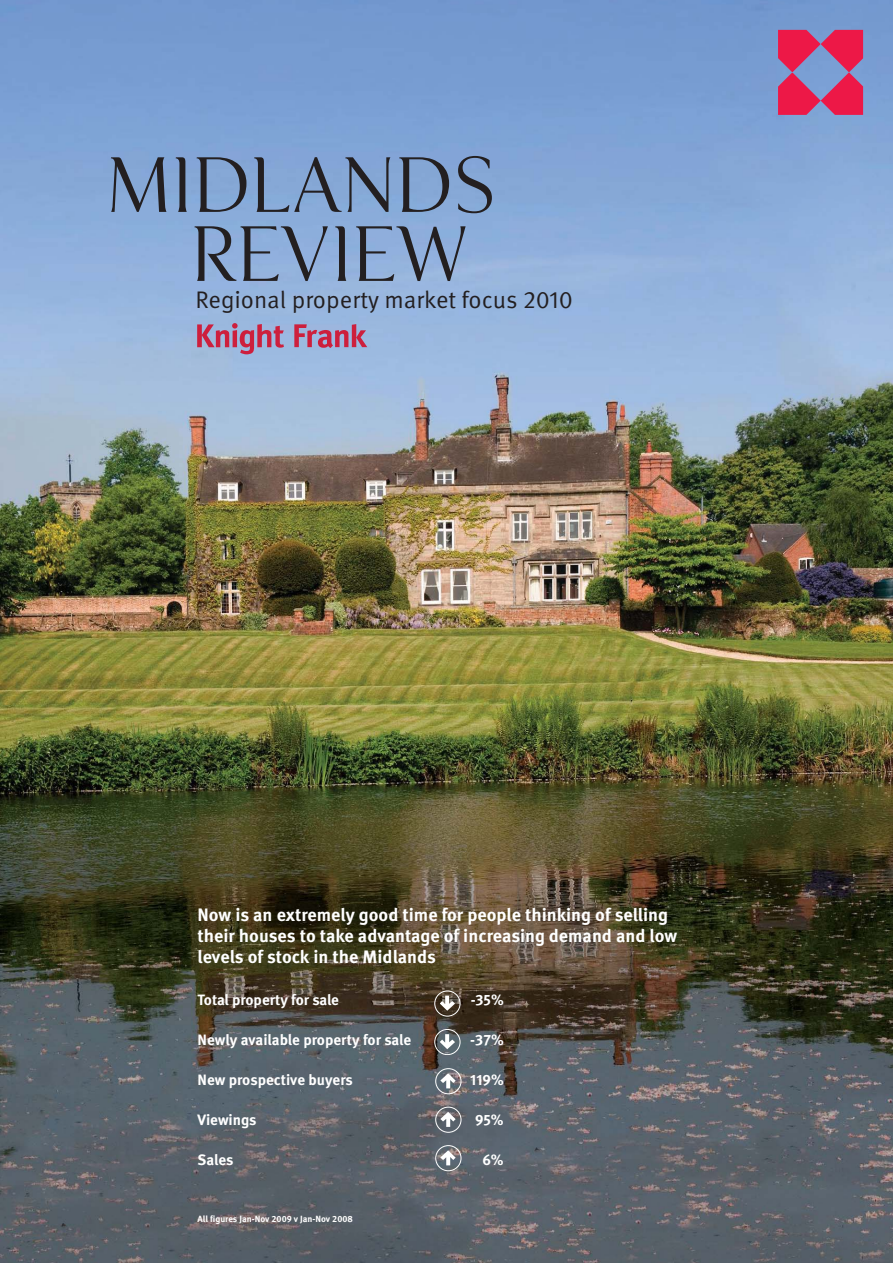
<style>
.page{position:relative;width:893px;height:1263px;background:#fff}
.page>*{position:absolute;margin:0;border:0;box-sizing:border-box;transform-origin:0 0}
.t1{font:69px/69px "KF Display";color:#231f20}
.t2{font:24px "KF Meta OT";color:#231f20}
.t3{font:700 18px/21px "KF Meta OT";color:#fff}
.t4{font:700 15px "KF Meta OT";color:#fff}
.t5{font:700 9px "KF Meta OT";color:#fff}
</style>
<div class="page">
<img style="left:0;top:0;width:892px;height:1263px">
<svg style="left:778px;top:30px;width:85px;height:85px;background:#c64575"></svg>
<div style="left:434px;top:991px;width:26px;height:25px;border:1px solid #fff;border-radius:50%"></div>
<svg style="left:440px;top:996px;width:15px;height:15px"></svg>
<div style="left:434px;top:1029px;width:26px;height:26px;border:1px solid #fff;border-radius:50%"></div>
<svg style="left:440px;top:1034px;width:15px;height:15px"></svg>
<div style="left:435px;top:1068px;width:26px;height:26px;border:1px solid #fff;border-radius:50%"></div>
<svg style="left:440px;top:1073px;width:16px;height:15px"></svg>
<div style="left:435px;top:1107px;width:26px;height:26px;border:1px solid #fff;border-radius:50%"></div>
<svg style="left:440px;top:1112px;width:16px;height:15px"></svg>
<div style="left:435px;top:1145px;width:26px;height:26px;border:1px solid #fff;border-radius:50%"></div>
<svg style="left:440px;top:1150px;width:16px;height:15px"></svg>
<svg style="left:197px;top:323px;width:170px;height:31px;background:#ac84a8"></svg>
<h1 class="t1" style="left:191px;top:154px;width:307px;text-indent:-85px">MIDLANDS<br>REVIEW</h1>
<h2 class="t2" style="left:195px;top:290px;width:379px">Regional property market focus 2010</h2>
<p class="t3" style="left:198px;top:906px;width:481px">Now is an extremely good time for people thinking of selling their houses to take advantage of increasing demand and low levels of stock in the Midlands</p>
<p class="t4" style="left:198px;top:994px;width:143px">Total property for sale</p>
<p class="t4" style="left:471px;top:994px;width:35px">-35%</p>
<p class="t4" style="left:198px;top:1034px;width:215px">Newly available property for sale</p>
<p class="t4" style="left:470px;top:1034px;width:35px">-37%</p>
<p class="t4" style="left:198px;top:1074px;width:157px">New prospective buyers</p>
<p class="t4" style="left:470px;top:1074px;width:35px">119%</p>
<p class="t4" style="left:198px;top:1114px;width:61px">Viewings</p>
<p class="t4" style="left:475px;top:1114px;width:30px">95%</p>
<p class="t4" style="left:198px;top:1154px;width:37px">Sales</p>
<p class="t4" style="left:482px;top:1154px;width:23px">6%</p>
<p class="t5" style="left:198px;top:1215px;width:157px">All figures Jan-Nov 2009 v Jan-Nov 2008</p>
</div>
